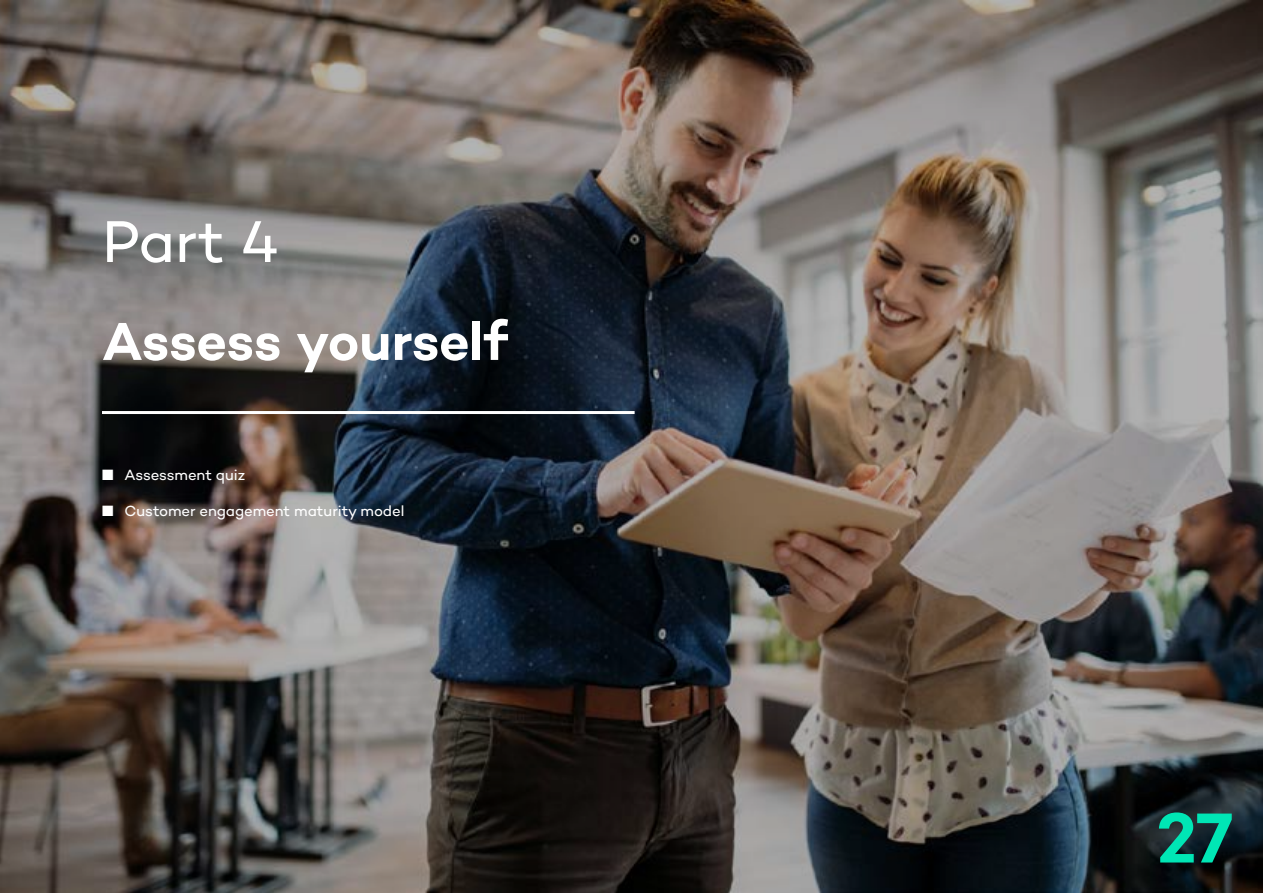
<style>
.page{position:relative;width:1263px;height:893px;background:#fff}
.page>*{position:absolute;margin:0;border:0;box-sizing:border-box;transform-origin:0 0}
.t1{font:600 72px "Campton";color:#00e6b5}
.t2{font:60px "Campton";color:#fff}
.t3{font:600 54px "Campton";letter-spacing:-.005em;color:#fff}
.t4{font:15px "Campton";letter-spacing:-.005em;color:#fff}
</style>
<div class="page">
<img style="left:0;top:0;width:1263px;height:893px">
<hr style="left:102px;top:411px;width:533px;height:3px;background:#fff">
<h2 class="t2" style="left:102px;top:204px;width:179px">Part 4</h2>
<h3 class="t3" style="left:102px;top:307px;width:407px">Assess yourself</h3>
<p class="t4" style="left:102px;top:465px;width:145px">■ Assessment quiz</p>
<p class="t4" style="left:102px;top:501px;width:304px">■ Customer engagement maturity model</p>
<h1 class="t1" style="left:1156px;top:792px;width:78px">27</h1>
</div>
